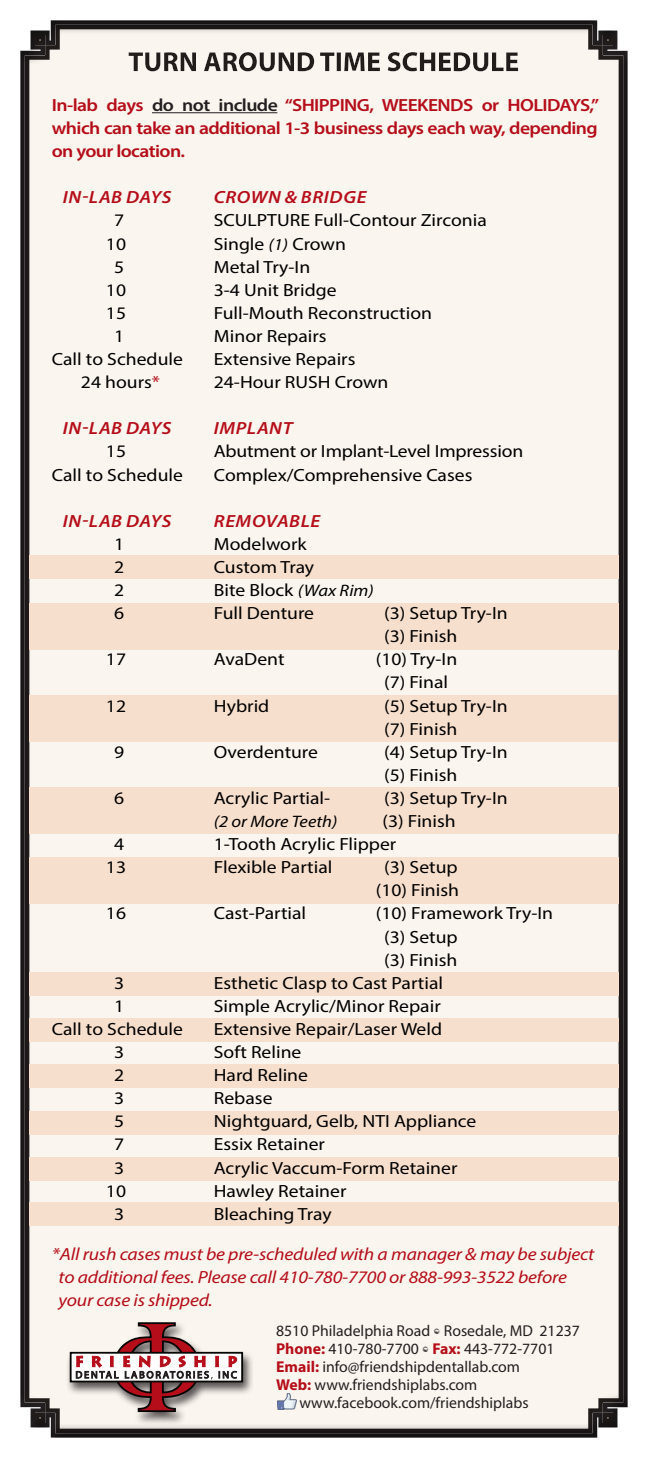
<style>
.page{position:relative;width:648px;height:1458px;background:#fff}
.page>*{position:absolute;margin:0;border:0;box-sizing:border-box;transform-origin:0 0}
.t1{font:17.78px "Myriad Pro";color:#000;scale:1.11 1}
.t2{font:600 17.78px/23.2px "Myriad Pro";letter-spacing:-.03em;color:#b50e1a;text-align:justify;scale:1.11 1}
.t3{font:italic 17.78px "Myriad Pro";letter-spacing:-.01em;color:#b50e1a;scale:1.11 1}
.t4{font:italic 600 17.78px "Myriad Pro";letter-spacing:.025em;color:#b50e1a;scale:1.11 1}
.t5{font:italic 17.55px "Myriad Pro";letter-spacing:-.01em;color:#b50e1a;scale:1.11 1}
.t6{font:italic 16.65px "Myriad Pro";color:#000;scale:1.11 1}
.t7{font:15.75px "Myriad Pro";color:#231f20}
.s1{color:#231f20}
.s2{font-style:italic;font-size:16.65px}
.s3{color:#b50e1a}
.s4{font-size:17.55px}
.s5{font-family:"FFF Tusj";font-weight:700}
.s6{font-weight:700;color:#b50e1a}
</style>
<div class="page">
<div style="left:20px;top:18px;width:610px;height:1420px;background:#231f20;opacity:.5"></div>
<div style="left:29px;top:1203px;width:590px;height:23px;background:#f7dfcd"></div>
<div style="left:29px;top:556px;width:590px;height:23px;background:#f7dfcd"></div>
<div style="left:29px;top:603px;width:590px;height:46px;background:#f7dfcd"></div>
<div style="left:29px;top:695px;width:589px;height:46px;background:#f7dfcd"></div>
<div style="left:29px;top:788px;width:590px;height:46px;background:#f7dfcd"></div>
<div style="left:29px;top:1157px;width:590px;height:24px;background:#f7dfcd"></div>
<div style="left:29px;top:973px;width:590px;height:23px;background:#f7dfcd"></div>
<div style="left:29px;top:1111px;width:590px;height:23px;background:#f7dfcd"></div>
<div style="left:29px;top:1019px;width:590px;height:23px;background:#f7dfcd"></div>
<div style="left:29px;top:1065px;width:590px;height:23px;background:#f7dfcd"></div>
<div style="left:29px;top:857px;width:590px;height:46px;background:#f7dfcd"></div>
<hr style="left:152px;top:112px;width:125px;height:1px;background:#231f20">
<div style="left:65px;top:1320px;width:189px;height:106px;background:#231f20;opacity:.75"></div>
<div style="left:71px;top:1353px;width:171px;height:29px;background:#fff"></div>
<div style="left:70px;top:1352px;width:173px;height:30px;border:2px solid #050504"></div>
<svg style="left:76px;top:1321px;width:161px;height:92px"></svg>
<img style="left:278px;top:1394px;width:18px;height:16px">
<p class="t2" style="left:52px;top:93px;width:495px">In-lab days <span class="s1">do not include</span> “SHIPPING, WEEKENDS or HOLIDAYS,” which can take an additional 1-3 business days each way, depending on your location.</p>
<p class="t4" style="left:63px;top:186px;width:99px">IN-LAB DAYS</p>
<p class="t4" style="left:214px;top:186px;width:139px">CROWN &amp; BRIDGE</p>
<p class="t1" style="left:114px;top:210px;width:11px">7</p>
<p class="t1" style="left:214px;top:210px;width:247px">SCULPTURE Full-Contour Zirconia</p>
<p class="t1" style="left:106px;top:233px;width:20px">10</p>
<p class="t1" style="left:214px;top:233px;width:120px">Single <span class="s2">(1)</span> Crown</p>
<p class="t1" style="left:114px;top:256px;width:11px">5</p>
<p class="t1" style="left:214px;top:256px;width:88px">Metal Try-In</p>
<p class="t1" style="left:106px;top:279px;width:20px">10</p>
<p class="t1" style="left:214px;top:279px;width:112px">3-4 Unit Bridge</p>
<p class="t1" style="left:106px;top:302px;width:20px">15</p>
<p class="t1" style="left:214px;top:302px;width:198px">Full-Mouth Reconstruction</p>
<p class="t1" style="left:114px;top:325px;width:11px">1</p>
<p class="t1" style="left:214px;top:325px;width:103px">Minor Repairs</p>
<p class="t1" style="left:52px;top:348px;width:120px">Call to Schedule</p>
<p class="t1" style="left:214px;top:348px;width:129px">Extensive Repairs</p>
<p class="t1" style="left:81px;top:371px;width:73px">24 hours<span class="s3">*</span></p>
<p class="t1" style="left:214px;top:371px;width:159px">24-Hour RUSH Crown</p>
<p class="t4" style="left:63px;top:417px;width:99px">IN-LAB DAYS</p>
<p class="t4" style="left:214px;top:417px;width:72px">IMPLANT</p>
<p class="t1" style="left:106px;top:441px;width:20px">15</p>
<p class="t1" style="left:214px;top:441px;width:280px">Abutment or Implant-Level Impression</p>
<p class="t1" style="left:52px;top:464px;width:120px">Call to Schedule</p>
<p class="t1" style="left:214px;top:464px;width:235px">Complex/Comprehensive Cases</p>
<p class="t4" style="left:63px;top:510px;width:99px">IN-LAB DAYS</p>
<p class="t4" style="left:214px;top:510px;width:97px">REMOVABLE</p>
<p class="t1" style="left:114px;top:533px;width:11px">1</p>
<p class="t1" style="left:214px;top:533px;width:85px">Modelwork</p>
<p class="t1" style="left:114px;top:556px;width:11px">2</p>
<p class="t1" style="left:214px;top:556px;width:92px">Custom Tray</p>
<p class="t1" style="left:114px;top:579px;width:11px">2</p>
<p class="t1" style="left:214px;top:579px;width:146px">Bite Block <span class="s2">(Wax Rim)</span></p>
<p class="t1" style="left:114px;top:602px;width:11px">6</p>
<p class="t1" style="left:214px;top:602px;width:92px">Full Denture</p>
<p class="t1" style="left:384px;top:602px;width:113px">(3) Setup Try-In</p>
<p class="t1" style="left:384px;top:625px;width:67px">(3) Finish</p>
<p class="t1" style="left:106px;top:648px;width:20px">17</p>
<p class="t1" style="left:214px;top:648px;width:65px">AvaDent</p>
<p class="t1" style="left:376px;top:648px;width:75px">(10) Try-In</p>
<p class="t1" style="left:384px;top:672px;width:59px">(7) Final</p>
<p class="t1" style="left:106px;top:695px;width:20px">12</p>
<p class="t1" style="left:214px;top:695px;width:52px">Hybrid</p>
<p class="t1" style="left:384px;top:695px;width:113px">(5) Setup Try-In</p>
<p class="t1" style="left:384px;top:718px;width:67px">(7) Finish</p>
<p class="t1" style="left:114px;top:741px;width:11px">9</p>
<p class="t1" style="left:214px;top:741px;width:95px">Overdenture</p>
<p class="t1" style="left:384px;top:741px;width:113px">(4) Setup Try-In</p>
<p class="t1" style="left:384px;top:764px;width:67px">(5) Finish</p>
<p class="t1" style="left:114px;top:787px;width:11px">6</p>
<p class="t1" style="left:214px;top:787px;width:106px">Acrylic Partial-</p>
<p class="t1" style="left:384px;top:787px;width:113px">(3) Setup Try-In</p>
<p class="t6" style="left:214px;top:811px;width:113px">(2 or More Teeth)</p>
<p class="t1" style="left:383px;top:810px;width:67px">(3) Finish</p>
<p class="t1" style="left:114px;top:833px;width:11px">4</p>
<p class="t1" style="left:214px;top:833px;width:166px">1-Tooth Acrylic Flipper</p>
<p class="t1" style="left:106px;top:856px;width:20px">13</p>
<p class="t1" style="left:214px;top:856px;width:108px">Flexible Partial</p>
<p class="t1" style="left:384px;top:856px;width:68px">(3) Setup</p>
<p class="t1" style="left:376px;top:879px;width:77px">(10) Finish</p>
<p class="t1" style="left:106px;top:903px;width:20px">16</p>
<p class="t1" style="left:214px;top:903px;width:85px">Cast-Partial</p>
<p class="t1" style="left:376px;top:903px;width:161px">(10) Framework Try-In</p>
<p class="t1" style="left:384px;top:926px;width:68px">(3) Setup</p>
<p class="t1" style="left:384px;top:949px;width:67px">(3) Finish</p>
<p class="t1" style="left:114px;top:972px;width:11px">3</p>
<p class="t1" style="left:214px;top:972px;width:208px">Esthetic Clasp to Cast Partial</p>
<p class="t1" style="left:114px;top:995px;width:11px">1</p>
<p class="t1" style="left:214px;top:995px;width:206px">Simple Acrylic/Minor Repair</p>
<p class="t1" style="left:52px;top:1018px;width:120px">Call to Schedule</p>
<p class="t1" style="left:214px;top:1018px;width:207px">Extensive Repair/Laser Weld</p>
<p class="t1" style="left:114px;top:1041px;width:11px">3</p>
<p class="t1" style="left:214px;top:1041px;width:80px">Soft Reline</p>
<p class="t1" style="left:114px;top:1064px;width:11px">2</p>
<p class="t1" style="left:214px;top:1064px;width:86px">Hard Reline</p>
<p class="t1" style="left:114px;top:1087px;width:11px">3</p>
<p class="t1" style="left:214px;top:1087px;width:54px">Rebase</p>
<p class="t1" style="left:114px;top:1110px;width:11px">5</p>
<p class="t1" style="left:214px;top:1110px;width:238px">Nightguard, Gelb, NTI Appliance</p>
<p class="t1" style="left:114px;top:1134px;width:11px">7</p>
<p class="t1" style="left:214px;top:1134px;width:102px">Essix Retainer</p>
<p class="t1" style="left:114px;top:1157px;width:11px">3</p>
<p class="t1" style="left:214px;top:1157px;width:221px">Acrylic Vaccum-Form Retainer</p>
<p class="t1" style="left:106px;top:1180px;width:20px">10</p>
<p class="t1" style="left:214px;top:1180px;width:121px">Hawley Retainer</p>
<p class="t1" style="left:114px;top:1203px;width:11px">3</p>
<p class="t1" style="left:214px;top:1203px;width:108px">Bleaching Tray</p>
<p class="t3" style="left:52px;top:1243px;width:490px">*All rush cases must be pre-scheduled with a manager &amp; may be subject</p>
<p class="t3" style="left:59px;top:1266px;width:460px">to additional fees. Please call 410-780-7700 <span class="s4">or 888-993-3522 before</span></p>
<p class="t5" style="left:59px;top:1289px;width:140px">your case is shipped.</p>
<p class="t7" style="left:276px;top:1322px;width:305px">8510 Philadelphia Road <span class="s5">•</span> Rosedale, MD 21237</p>
<p class="t7" style="left:276px;top:1340px;width:280px"><span class="s6">Phone:</span> 410-780-7700 <span class="s5">•</span> <span class="s6">Fax:</span> 443-772-7701</p>
<p class="t7" style="left:276px;top:1358px;width:245px"><span class="s6">Email:</span> info@friendshipdentallab.com</p>
<p class="t7" style="left:276px;top:1376px;width:203px"><span class="s6">Web:</span> www.friendshiplabs.com</p>
<p class="t7" style="left:300px;top:1394px;width:231px">www.facebook.com/friendshiplabs</p>
</div>
